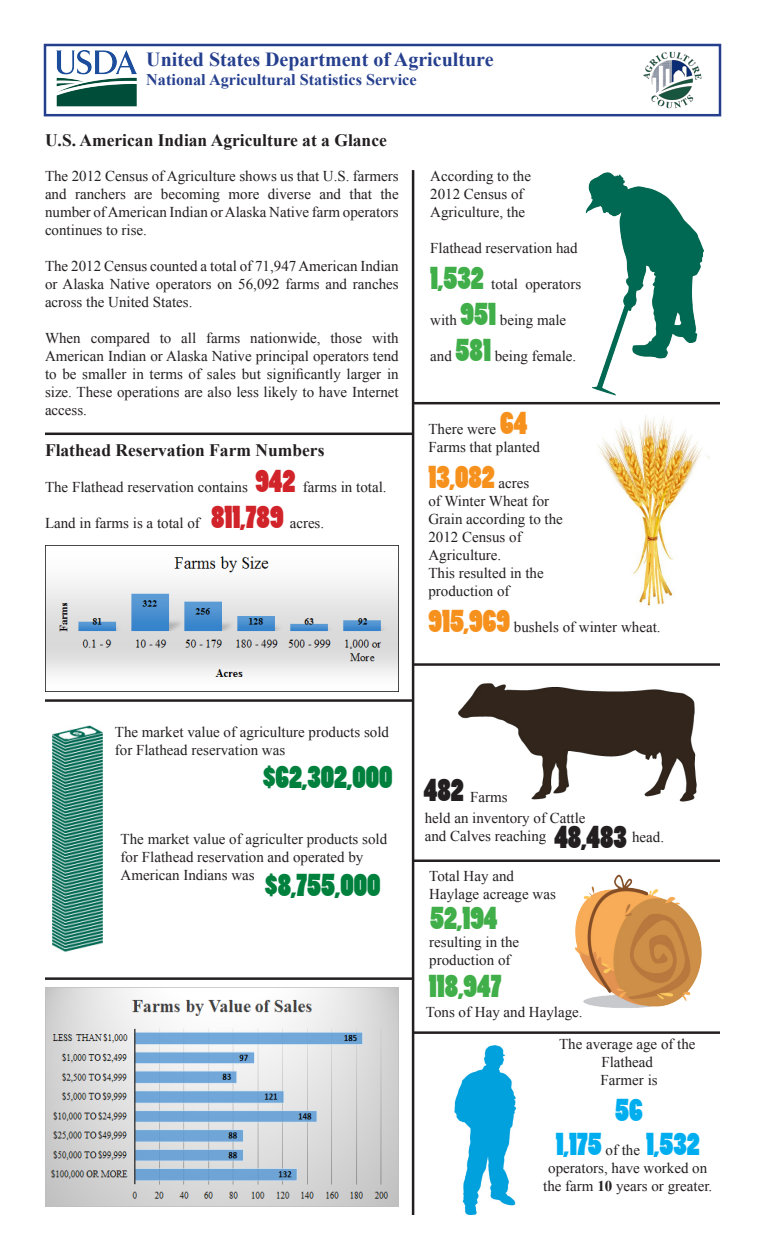
<style>
.page{position:relative;width:765px;height:1260px;background:#fff}
.page>*{position:absolute;margin:0;border:0;box-sizing:border-box;transform-origin:0 0}
.t1{font:30px "Poplar Std";color:#00803d}
.t2{font:30px "Poplar Std";color:#00aeef}
.t3{font:30px "Poplar Std";color:#40ae49}
.t4{font:30px "Poplar Std";color:#f6911e}
.t5{font:30px "Poplar Std";color:#231f20}
.t6{font:700 20px "Times New Roman";color:#253f8e}
.t7{font:700 17.5px "Times New Roman";color:#231f20}
.t8{font:700 16.25px "Times New Roman";color:#253f8e}
.t9{font:15px/18px "Times New Roman";color:#231f20}
.s1{font-family:"Poplar Std";font-size:30px;color:#d1232a}
.s2{font-family:"Poplar Std";font-size:30px;color:#40ae49}
.s3{font-family:"Poplar Std";font-size:30px;color:#f6911e}
.s4{font-family:"Times New Roman";font-size:15px;color:#231f20}
.s5{font-weight:700}
</style>
<div class="page">
<img style="left:458px;top:683px;width:239px;height:119px">
<img style="left:643px;top:51px;width:58px;height:58px">
<div style="left:44px;top:44px;width:677px;height:72px;border:2px solid #253f8e"></div>
<img style="left:56px;top:50px;width:81px;height:57px">
<img style="left:585px;top:172px;width:119px;height:224px">
<img style="left:598px;top:415px;width:112px;height:192px">
<img style="left:53px;top:725px;width:50px;height:227px">
<img style="left:454px;top:1045px;width:63px;height:170px">
<hr style="left:412px;top:170px;width:2px;height:1045px;background:#231f20">
<hr style="left:413px;top:402px;width:307px;height:2px;background:#231f20">
<hr style="left:413px;top:663px;width:307px;height:3px;background:#231f20">
<hr style="left:413px;top:860px;width:307px;height:2px;background:#231f20">
<hr style="left:413px;top:1031px;width:307px;height:3px;background:#231f20">
<hr style="left:45px;top:433px;width:368px;height:2px;background:#231f20">
<hr style="left:45px;top:699px;width:368px;height:3px;background:#231f20">
<hr style="left:45px;top:977px;width:368px;height:3px;background:#231f20">
<img style="left:575px;top:874px;width:127px;height:134px">
<img style="left:45px;top:545px;width:354px;height:147px">
<img style="left:45px;top:987px;width:354px;height:220px">
<p class="t6" style="left:146px;top:45px;width:349px">United States Department of Agriculture</p>
<p class="t8" style="left:146px;top:68px;width:272px">National Agricultural Statistics Service</p>
<p class="t7" style="left:45px;top:127px;width:343px">U.S. American Indian Agriculture at a Glance</p>
<p class="t9" style="left:45px;top:167px;width:355px;text-align:justify">The 2012 Census of Agriculture shows us that U.S. farmers and ranchers are becoming more diverse and that the number of American Indian or Alaska Native farm operators continues to rise.</p>
<p class="t9" style="left:45px;top:257px;width:355px;text-align:justify">The 2012 Census counted a total of 71,947 American Indian or Alaska Native operators on 56,092 farms and ranches across the United States.</p>
<p class="t9" style="left:45px;top:329px;width:355px;text-align:justify">When compared to all farms nationwide, those with American Indian or Alaska Native principal operators tend to be smaller in terms of sales but significantly larger in size. These operations are also less likely to have Internet access.</p>
<p class="t7" style="left:45px;top:438px;width:281px">Flathead Reservation Farm Numbers</p>
<p class="t9" style="left:45px;top:477px;width:343px">The Flathead reservation contains <span class="s1">942</span> farms in total.</p>
<p class="t9" style="left:45px;top:513px;width:281px">Land in farms is a total of <span class="s1">811,789</span> acres.</p>
<p class="t9" style="left:430px;top:167px;width:102px">According to the</p>
<p class="t9" style="left:430px;top:185px;width:96px">2012 Census of<br>Agriculture, the</p>
<p class="t9" style="left:430px;top:239px;width:149px">Flathead reservation had</p>
<p class="t9" style="left:430px;top:275px;width:153px"><span class="s2">1,532</span> total operators</p>
<p class="t9" style="left:430px;top:311px;width:137px">with <span class="s2">951</span> being male</p>
<p class="t9" style="left:430px;top:347px;width:148px">and <span class="s2">581</span> being female.</p>
<p class="t9" style="left:428px;top:420px;width:100px">There were <span class="s3">64</span></p>
<p class="t9" style="left:428px;top:438px;width:113px">Farms that planted</p>
<p class="t4" style="left:428px;top:461px;width:102px">13,082 <span class="s4">acres</span></p>
<p class="t9" style="left:428px;top:492px;width:122px">of Winter Wheat for</p>
<p class="t9" style="left:428px;top:510px;width:136px">Grain according to the</p>
<p class="t9" style="left:428px;top:528px;width:95px">2012 Census of</p>
<p class="t9" style="left:428px;top:546px;width:74px">Agriculture.</p>
<p class="t9" style="left:428px;top:564px;width:117px">This resulted in the</p>
<p class="t9" style="left:428px;top:582px;width:83px">production of</p>
<p class="t9" style="left:428px;top:618px;width:234px"><span class="s3">915,969</span> bushels of winter wheat.</p>
<p class="t9" style="left:115px;top:722px;width:276px">The market value of agriculture products sold</p>
<p class="t9" style="left:115px;top:740px;width:172px">for Flathead reservation was</p>
<p class="t1" style="left:263px;top:760px;width:131px">$62,302,000</p>
<p class="t9" style="left:121px;top:830px;width:268px">The market value of agriculter products sold for Flathead reservation and operated by<br>American Indians was</p>
<p class="t1" style="left:265px;top:869px;width:117px">$8,755,000</p>
<p class="t5" style="left:424px;top:774px;width:41px">482</p>
<p class="t9" style="left:470px;top:788px;width:39px">Farms</p>
<p class="t9" style="left:425px;top:809px;width:162px">held an inventory of Cattle and Calves reaching</p>
<p class="t5" style="left:554px;top:821px;width:74px">48,483</p>
<p class="t9" style="left:632px;top:828px;width:34px">head.</p>
<p class="t9" style="left:429px;top:866px;width:128px">Total Hay and<br>Haylage acreage was</p>
<p class="t3" style="left:430px;top:902px;width:69px">52,194</p>
<p class="t9" style="left:429px;top:932px;width:91px">resulting in the production of</p>
<p class="t9" style="left:426px;top:1002px;width:158px">Tons of Hay and Haylage.</p>
<p class="t9" style="left:559px;top:1035px;width:138px;text-align:center">The average age of the<br>Flathead</p>
<p class="t9" style="left:601px;top:1071px;width:59px">Farmer is</p>
<p class="t2" style="left:615px;top:1094px;width:29px">56</p>
<p class="t3" style="left:429px;top:969px;width:74px">118,947</p>
<p class="t2" style="left:556px;top:1128px;width:145px">1,175 <span class="s4">of the</span> 1,532</p>
<p class="t9" style="left:543px;top:1159px;width:171px;text-align:center">operators, have worked on the farm <span class="s5">10</span> years or greater.</p>
</div>
